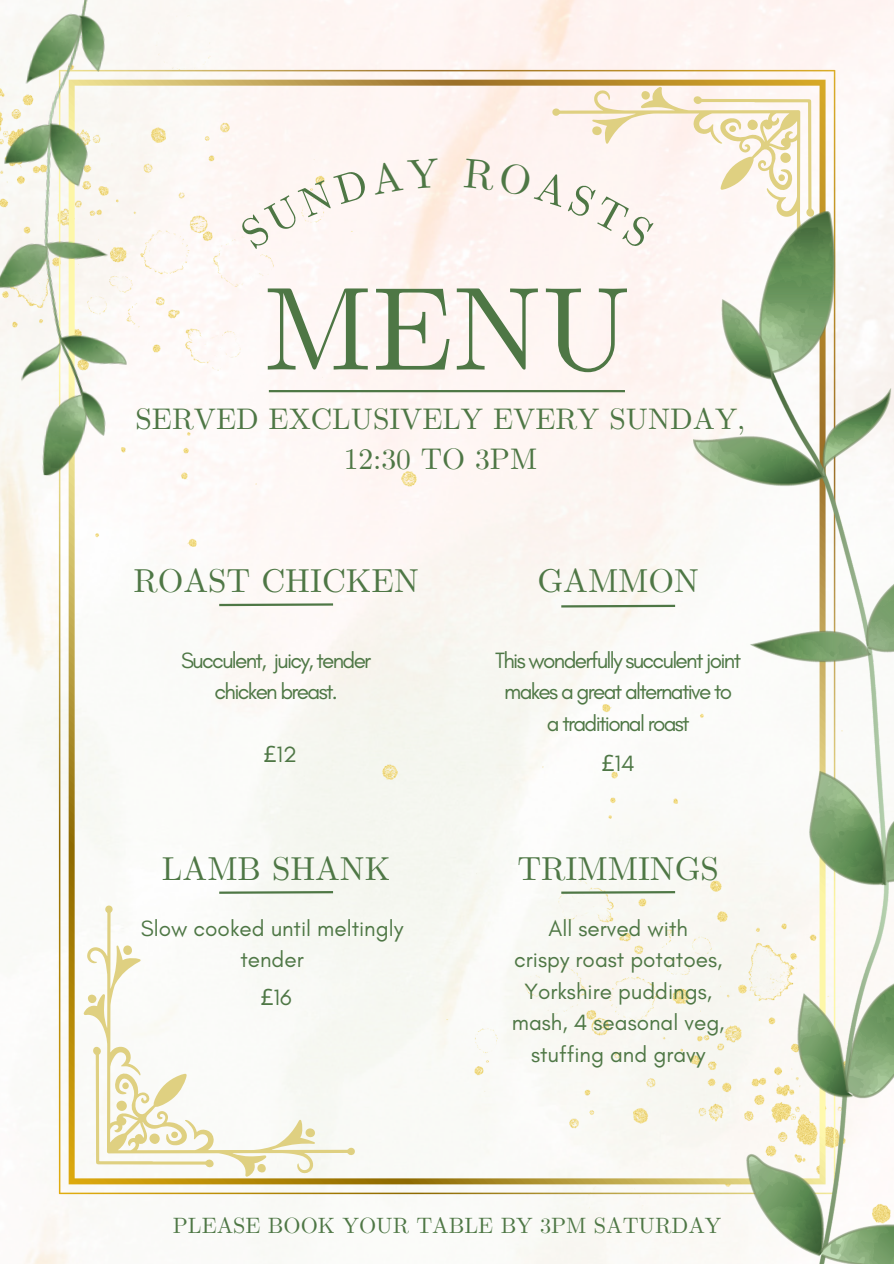
<style>
.page{position:relative;width:894px;height:1264px;background:#fff}
.page>*{position:absolute;margin:0;border:0;box-sizing:border-box;transform-origin:0 0}
.t1{font:118.65px "CMU Serif";color:#4e7745}
.t2{font:33px "CMU Serif";color:#4e7745}
.t3{font:29.55px/40.5px "CMU Serif";color:#4e7745;text-align:center}
.t4{font:22.5px/31.5px "Glacial Indifference";color:#4e7745;text-align:center}
.t5{font:22.5px/31.5px "Glacial Indifference";letter-spacing:-.075em;color:#4e7745;text-align:center}
.t6{font:22.05px "CMU Serif";color:#4e7745}
.s1{font-family:"Noto Sans"}
</style>
<div class="page">
<div style="left:59px;top:70px;width:776px;height:1124px;background:#fbf8f4"></div>
<hr style="left:269px;top:390px;width:355px;height:2px;background:#4e7745">
<svg style="left:217px;top:602px;width:118px;height:5px"></svg>
<svg style="left:217px;top:889px;width:118px;height:6px"></svg>
<svg style="left:559px;top:603px;width:118px;height:5px"></svg>
<svg style="left:559px;top:889px;width:118px;height:6px"></svg>
<svg style="left:552px;top:87px;width:271px;height:271px;fill:#fef5f2"></svg>
<svg style="left:83px;top:905px;width:272px;height:271px"></svg>
<img style="left:693px;top:211px;width:200px;height:1052px">
<img style="left:0;top:0;width:172px;height:482px">
<svg style="left:239px;top:158px;width:200px;height:91px"></svg>
<div style="left:463px;top:158px;width:191px;height:91px;background:#fef4f2"></div>
<p class="t1" style="left:263px;top:258px;width:369px">MENU</p>
<p class="t3" style="left:135px;top:400px;width:611px">SERVED EXCLUSIVELY EVERY SUNDAY,<br>12:30 TO 3PM</p>
<p class="t2" style="left:133px;top:561px;width:287px">ROAST CHICKEN</p>
<p class="t2" style="left:537px;top:561px;width:163px">GAMMON</p>
<p class="t5" style="left:181px;top:644px;width:192px">Succulent, juicy, tender</p>
<p class="t5" style="left:214px;top:675px;width:125px">chicken breast.</p>
<p class="t5" style="left:495px;top:644px;width:247px">This wonderfully succulent joint makes a great alternative to</p>
<p class="t5" style="left:546px;top:707px;width:144px">a traditional roast</p>
<p class="t4" style="left:263px;top:738px;width:35px"><span class="s1">£</span>12</p>
<p class="t4" style="left:601px;top:747px;width:34px"><span class="s1">£</span>14</p>
<p class="t2" style="left:162px;top:848px;width:230px">LAMB SHANK</p>
<p class="t2" style="left:517px;top:848px;width:203px">TRIMMINGS</p>
<p class="t4" style="left:141px;top:911px;width:264px">Slow cooked until meltingly tender</p>
<p class="t4" style="left:548px;top:911px;width:141px">All served with</p>
<p class="t4" style="left:514px;top:943px;width:210px">crispy roast potatoes,</p>
<p class="t4" style="left:524px;top:974px;width:189px">Yorkshire puddings,</p>
<p class="t4" style="left:511px;top:1006px;width:214px">mash, 4 seasonal veg,</p>
<p class="t4" style="left:531px;top:1038px;width:176px">stuffing and gravy</p>
<p class="t4" style="left:260px;top:981px;width:32px"><span class="s1">£</span>16</p>
<p class="t6" style="left:173px;top:1212px;width:550px">PLEASE BOOK YOUR TABLE BY 3PM SATURDAY</p>
</div>
